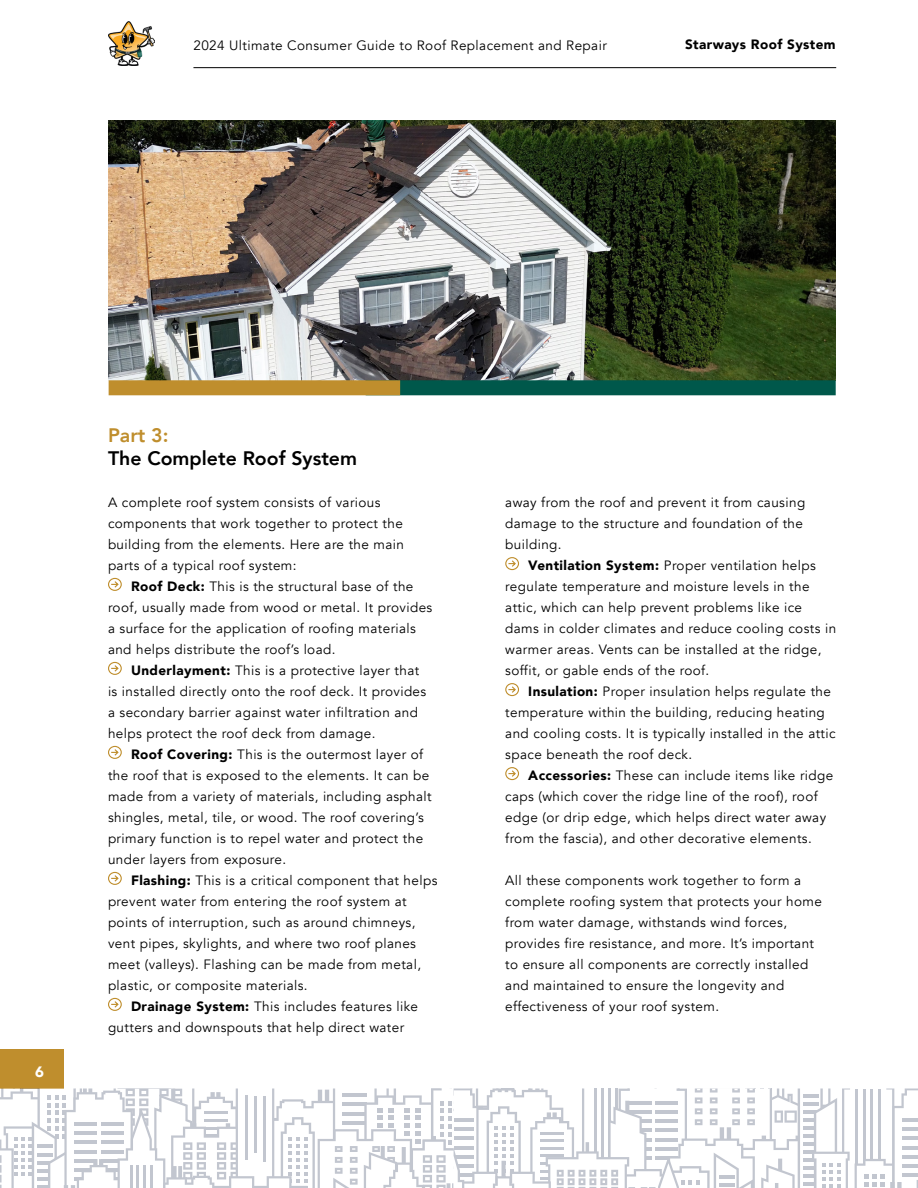
<style>
.page{position:relative;width:918px;height:1188px;background:#fff}
.page>*{position:absolute;margin:0;border:0;box-sizing:border-box;transform-origin:0 0}
.t1{font:800 19.5px "Avenir";color:#000}
.t2{font:800 19.5px "Avenir";color:#bf8e2d}
.t3{font:900 15px "Avenir";color:#fff}
.t4{font:13.5px/21px "Avenir";letter-spacing:.03em;color:#000}
.t5{font:900 13.5px "Avenir";letter-spacing:.03em;color:#000}
.s1{font-weight:900}
</style>
<div class="page">
<div style="left:0;top:1049px;width:64px;height:40px;background:#bf8e2d"></div>
<hr style="left:193px;top:67px;width:643px;height:1px;background:#000">
<svg style="left:0;top:1089px;width:918px;height:99px"></svg>
<img style="left:108px;top:120px;width:728px;height:260px">
<svg style="left:108px;top:577px;width:14px;height:14px"></svg>
<svg style="left:108px;top:661px;width:14px;height:14px"></svg>
<svg style="left:108px;top:745px;width:14px;height:14px"></svg>
<svg style="left:108px;top:871px;width:14px;height:14px"></svg>
<svg style="left:108px;top:997px;width:14px;height:14px"></svg>
<div style="left:366px;top:380px;width:470px;height:15px;background:#00584b"></div>
<div style="left:109px;top:380px;width:291px;height:15px;background:#bf8e2d"></div>
<svg style="left:505px;top:557px;width:14px;height:14px"></svg>
<svg style="left:505px;top:683px;width:14px;height:14px"></svg>
<svg style="left:505px;top:767px;width:14px;height:14px"></svg>
<img style="left:109px;top:21px;width:46px;height:45px">
<p class="t4" style="left:193px;top:35px;width:415px">2024 Ultimate Consumer Guide to Roof Replacement and Repair</p>
<p class="t5" style="left:685px;top:33px;width:152px">Starways Roof System</p>
<p class="t3" style="left:35px;top:1059px;width:10px">6</p>
<h1 class="t2" style="left:108px;top:417px;width:62px">Part 3:</h1>
<h1 class="t1" style="left:108px;top:440px;width:251px">The Complete Roof System</h1>
<p class="t4" style="left:108px;top:492px;width:298px">A complete roof system consists of various components that work together to protect the building from the elements. Here are the main parts of a typical roof system:</p>
<p class="t4" style="left:108px;top:576px;width:326px;text-indent:23px"><span class="s1">Roof Deck:</span> This is the structural base of the roof, usually made from wood or metal. It provides a surface for the application of roofing materials and helps distribute the roof’s load.</p>
<p class="t4" style="left:108px;top:660px;width:320px;text-indent:23px"><span class="s1">Underlayment:</span> This is a protective layer that is installed directly onto the roof deck. It provides a secondary barrier against water infiltration and helps protect the roof deck from damage.</p>
<p class="t4" style="left:108px;top:744px;width:325px;text-indent:23px"><span class="s1">Roof Covering:</span> This is the outermost layer of the roof that is exposed to the elements. It can be made from a variety of materials, including asphalt shingles, metal, tile, or wood. The roof covering’s primary function is to repel water and protect the under layers from exposure.</p>
<p class="t4" style="left:108px;top:870px;width:331px;text-indent:23px"><span class="s1">Flashing:</span> This is a critical component that helps prevent water from entering the roof system at points of interruption, such as around chimneys, vent pipes, skylights, and where two roof planes meet (valleys). Flashing can be made from metal, plastic, or composite materials.</p>
<p class="t4" style="left:108px;top:996px;width:312px;text-indent:23px"><span class="s1">Drainage System:</span> This includes features like gutters and downspouts that help direct water</p>
<p class="t4" style="left:505px;top:492px;width:301px">away from the roof and prevent it from causing damage to the structure and foundation of the building.</p>
<p class="t4" style="left:505px;top:555px;width:332px;text-indent:23px"><span class="s1">Ventilation System:</span> Proper ventilation helps regulate temperature and moisture levels in the attic, which can help prevent problems like ice dams in colder climates and reduce cooling costs in warmer areas. Vents can be installed at the ridge, soffit, or gable ends of the roof.</p>
<p class="t4" style="left:505px;top:681px;width:332px;text-indent:23px"><span class="s1">Insulation:</span> Proper insulation helps regulate the temperature within the building, reducing heating and cooling costs. It is typically installed in the attic space beneath the roof deck.</p>
<p class="t4" style="left:505px;top:765px;width:330px;text-indent:23px"><span class="s1">Accessories:</span> These can include items like ridge caps (which cover the ridge line of the roof), roof edge (or drip edge, which helps direct water away from the fascia), and other decorative elements.</p>
<p class="t4" style="left:505px;top:870px;width:318px">All these components work together to form a complete roofing system that protects your home from water damage, withstands wind forces, provides fire resistance, and more. It’s important to ensure all components are correctly installed and maintained to ensure the longevity and effectiveness of your roof system.</p>
</div>
